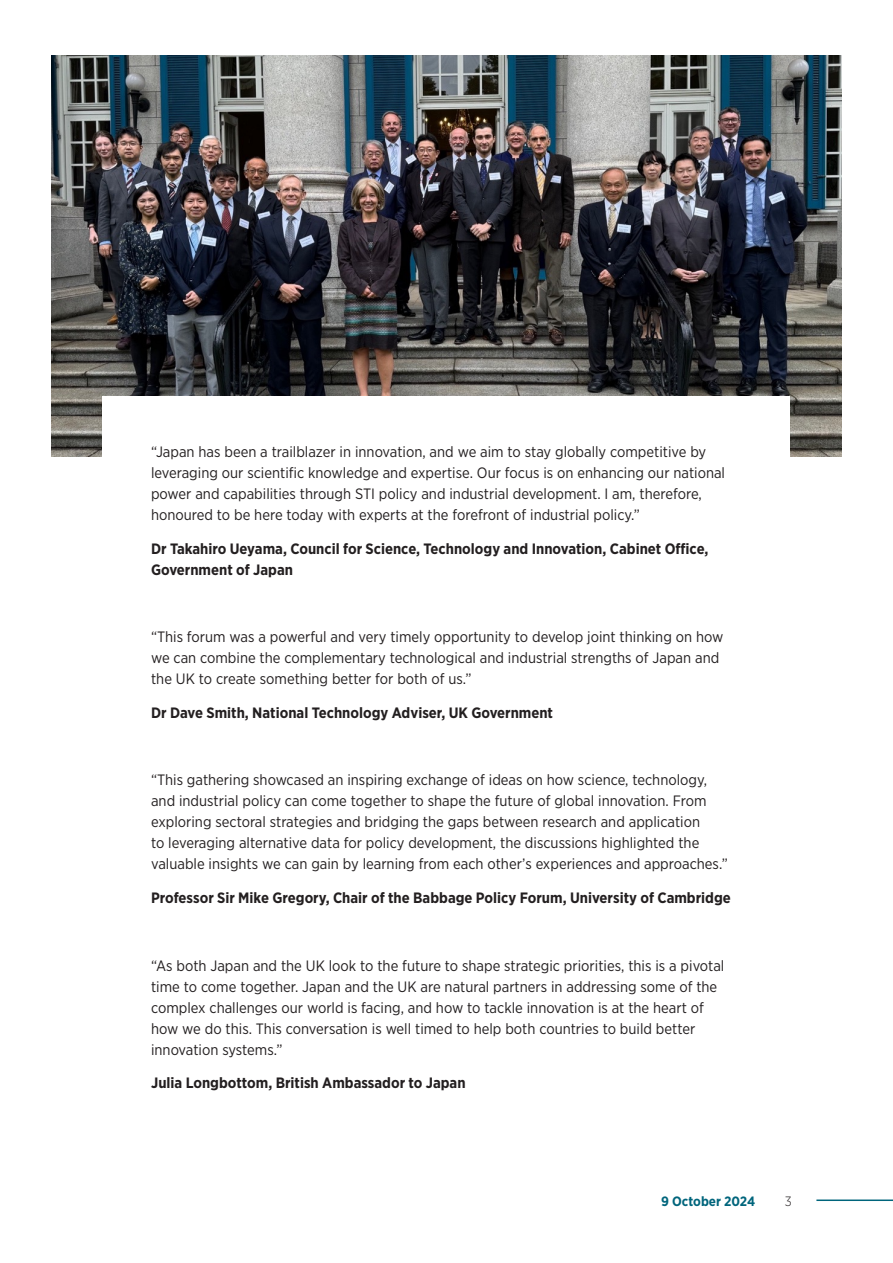
<style>
.page{position:relative;width:893px;height:1263px;background:#fff}
.page>*{position:absolute;margin:0;border:0;box-sizing:border-box;transform-origin:0 0}
.body{font:15px/21px "Gotham Narrow";color:#231f20}
.body-2{font:700 15px/21px "Gotham Narrow";color:#231f20}
.t1{font:700 13.5px "Gotham Narrow";color:#00657c}
.t2{font:300 13.5px "Gotham Narrow";color:#231f20}
</style>
<div class="page">
<hr style="left:816px;top:1199px;width:77px;height:2px;background:#00657c">
<img style="left:51px;top:55px;width:791px;height:401px">
<div style="left:103px;top:396px;width:687px;height:150px;background:#fff"></div>
<p class="body" style="left:151px;top:441px;width:575px">“Japan has been a trailblazer in innovation, and we aim to stay globally competitive by leveraging our scientific knowledge and expertise. Our focus is on enhancing our national power and capabilities through STI policy and industrial development. I am, therefore, honoured to be here today with experts at the forefront of industrial policy.”</p>
<p class="body-2" style="left:151px;top:538px;width:559px">Dr Takahiro Ueyama, Council for Science, Technology and Innovation, Cabinet Office,<br>Government of Japan</p>
<p class="body" style="left:151px;top:626px;width:574px">“This forum was a powerful and very timely opportunity to develop joint thinking on how we can combine the complementary technological and industrial strengths of Japan and the UK to create something better for both of us.”</p>
<p class="body-2" style="left:151px;top:702px;width:403px">Dr Dave Smith, National Technology Adviser, UK Government</p>
<p class="body" style="left:151px;top:769px;width:578px">“This gathering showcased an inspiring exchange of ideas on how science, technology, and industrial policy can come together to shape the future of global innovation. From exploring sectoral strategies and bridging the gaps between research and application<br>to leveraging alternative data for policy development, the discussions highlighted the valuable insights we can gain by learning from each other’s experiences and approaches.”</p>
<p class="body-2" style="left:151px;top:887px;width:581px">Professor Sir Mike Gregory, Chair of the Babbage Policy Forum, University of Cambridge</p>
<p class="body" style="left:151px;top:954px;width:575px">“As both Japan and the UK look to the future to shape strategic priorities, this is a pivotal time to come together. Japan and the UK are natural partners in addressing some of the complex challenges our world is facing, and how to tackle innovation is at the heart of how we do this. This conversation is well timed to help both countries to build better innovation systems.”</p>
<p class="body-2" style="left:151px;top:1072px;width:316px">Julia Longbottom, British Ambassador to Japan</p>
<p class="t1" style="left:661px;top:1192px;width:95px">9 October 2024</p>
<p class="t2" style="left:785px;top:1193px;width:8px">3</p>
</div>
